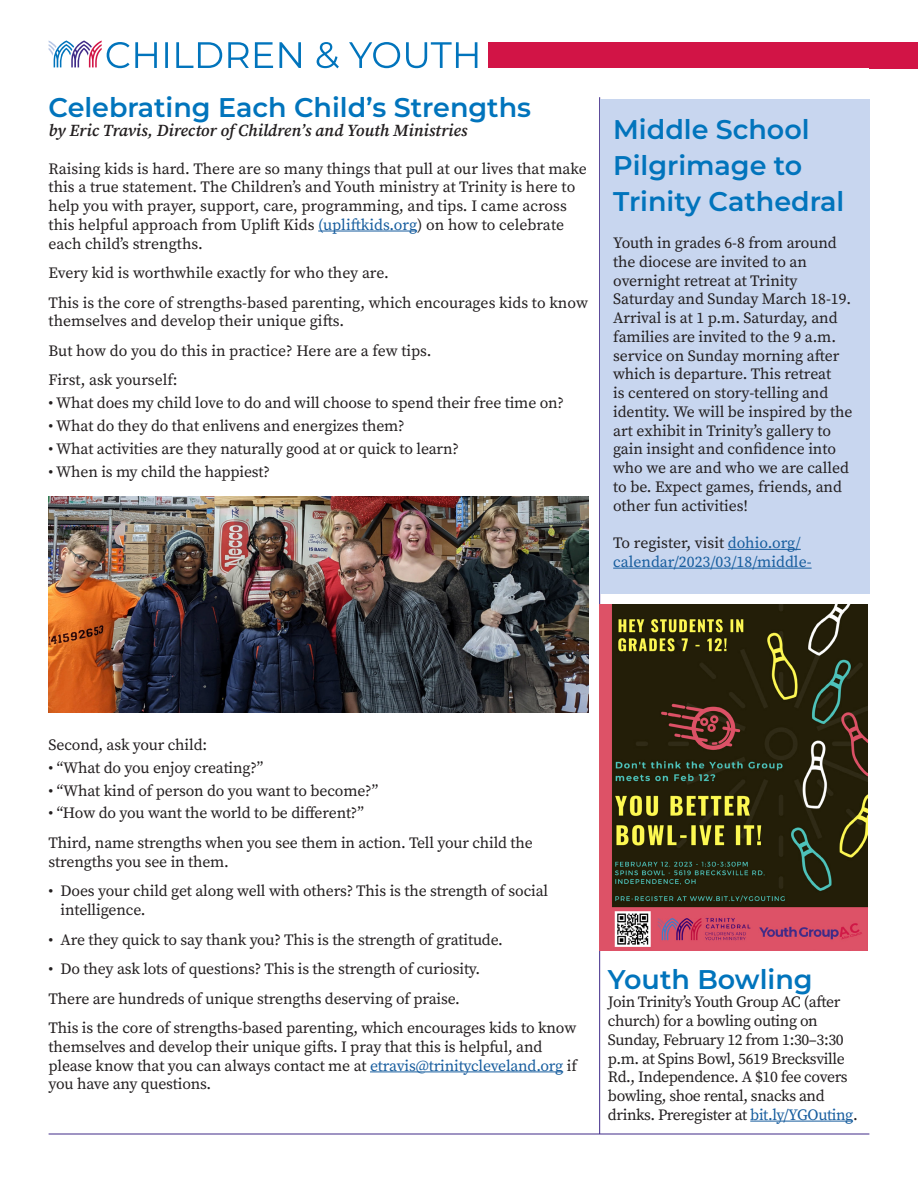
<style>
.page{position:relative;width:918px;height:1188px;background:#fff}
.page>*{position:absolute;margin:0;border:0;box-sizing:border-box;transform-origin:0 0}
.t1{font:600 27px/36px "Montserrat";color:#0174bc}
.t2{font:italic 16.8px "Source Serif Variable";color:#231f20}
.t3{font:15.75px/18.8px "Source Serif Variable";letter-spacing:-.01em;color:#231f20}
.t4{font:15.75px/18.8px "Source Serif Variable";color:#175d9e}
.s1{color:#175d9e}
.s2{color:#231f20}
</style>
<div class="page">
<div style="left:869px;top:42px;width:49px;height:27px;background:#d21446"></div>
<hr style="left:599px;top:97px;width:1px;height:1037px;background:#402b89">
<svg style="left:49px;top:40px;width:428px;height:28px"></svg>
<div style="left:488px;top:42px;width:381px;height:26px;background:#d21446"></div>
<hr style="left:49px;top:1134px;width:820px;height:1px;background:#402b89">
<hr style="left:318px;top:231px;width:99px;height:1px;background:#175d9e">
<hr style="left:370px;top:1071px;width:193px;height:1px;background:#175d9e">
<div style="left:600px;top:99px;width:269px;height:495px;background:#c8d6ef"></div>
<hr style="left:728px;top:549px;width:73px;height:1px;background:#175d9e">
<hr style="left:613px;top:568px;width:199px;height:1px;background:#175d9e">
<hr style="left:750px;top:1121px;width:103px;height:1px;background:#175d9e">
<img style="left:49px;top:496px;width:540px;height:216px">
<img style="left:599px;top:604px;width:268px;height:347px">
<h1 class="t1" style="left:49px;top:89px;width:484px">Celebrating Each Child’s Strengths</h1>
<p class="t2" style="left:49px;top:119px;width:420px">by Eric Travis, Director of Children’s and Youth Ministries</p>
<p class="t3" style="left:49px;top:159px;width:540px">Raising kids is hard. There are so many things that pull at our lives that make this a true statement. The Children’s and Youth ministry at Trinity is here to help you with prayer, support, care, programming, and tips. I came across this helpful approach from Uplift Kids <span class="s1">(upliftkids.org</span>) on how to celebrate each child’s strengths.</p>
<p class="t3" style="left:49px;top:258px;width:541px;line-height:29.5px">Every kid is worthwhile exactly for who they are.<br>This is the core of strengths-based parenting, which encourages kids to know</p>
<p class="t3" style="left:49px;top:306px;width:384px;line-height:29.5px">themselves and develop their unique gifts.<br>But how do you do this in practice? Here are a few tips.<br>First, ask yourself:</p>
<p class="t3" style="left:49px;top:394px;width:517px">• What does my child love to do and will choose to spend their free time on?</p>
<p class="t3" style="left:49px;top:416px;width:358px">• What do they do that enlivens and energizes them?</p>
<p class="t3" style="left:49px;top:439px;width:412px">• What activities are they naturally good at or quick to learn?</p>
<p class="t3" style="left:49px;top:462px;width:223px">• When is my child the happiest?</p>
<h1 class="t1" style="left:613px;top:110px;width:233px">Middle School<br>Pilgrimage to<br>Trinity Cathedral</h1>
<p class="t3" style="left:613px;top:234px;width:241px">Youth in grades 6-8 from around the diocese are invited to an overnight retreat at Trinity<br>Saturday and Sunday March 18-19.<br>Arrival is at 1 p.m. Saturday, and families are invited to the 9 a.m. service on Sunday morning after which is departure. This retreat<br>is centered on story-telling and identity. We will be inspired by the art exhibit in Trinity’s gallery to gain insight and confidence into who we are and who we are called to be. Expect games, friends, and other fun activities!</p>
<p class="t4" style="left:613px;top:533px;width:200px"><span class="s2">To register, visit</span> dohio.org/ calendar/2023/03/18/middle-</p>
<p class="t3" style="left:49px;top:735px;width:160px">Second, ask your child:</p>
<p class="t3" style="left:49px;top:758px;width:216px">• “What do you enjoy creating?”</p>
<p class="t3" style="left:49px;top:781px;width:331px">• “What kind of person do you want to become?”</p>
<p class="t3" style="left:49px;top:798px;width:486px;line-height:29.5px">• “How do you want the world to be different?”<br>Third, name strengths when you see them in action. Tell your child the</p>
<p class="t3" style="left:49px;top:852px;width:182px">strengths you see in them.</p>
<p class="t3" style="left:61px;top:882px;width:489px;text-indent:-12px">• Does your child get along well with others? This is the strength of social intelligence.</p>
<p class="t3" style="left:49px;top:930px;width:456px">• Are they quick to say thank you? This is the strength of gratitude.</p>
<p class="t3" style="left:49px;top:954px;width:529px;line-height:29.5px">• Do they ask lots of questions? This is the strength of curiosity.<br>There are hundreds of unique strengths deserving of praise.<br>This is the core of strengths-based parenting, which encourages kids to know</p>
<p class="t3" style="left:49px;top:1037px;width:530px">themselves and develop their unique gifts. I pray that this is helpful, and please know that you can always contact me at <span class="s1">etravis@trinitycleveland.org</span> if you have any questions.</p>
<h1 class="t1" style="left:608px;top:960px;width:206px">Youth Bowling</h1>
<p class="t3" style="left:608px;top:993px;width:251px">Join Trinity’s Youth Group AC (after church) for a bowling outing on Sunday, February 12 from 1:30–3:30 p.m. at Spins Bowl, 5619 Brecksville Rd., Independence. A $10 fee covers bowling, shoe rental, snacks and drinks. Preregister at <span class="s1">bit.ly/YGOuting</span>.</p>
</div>
